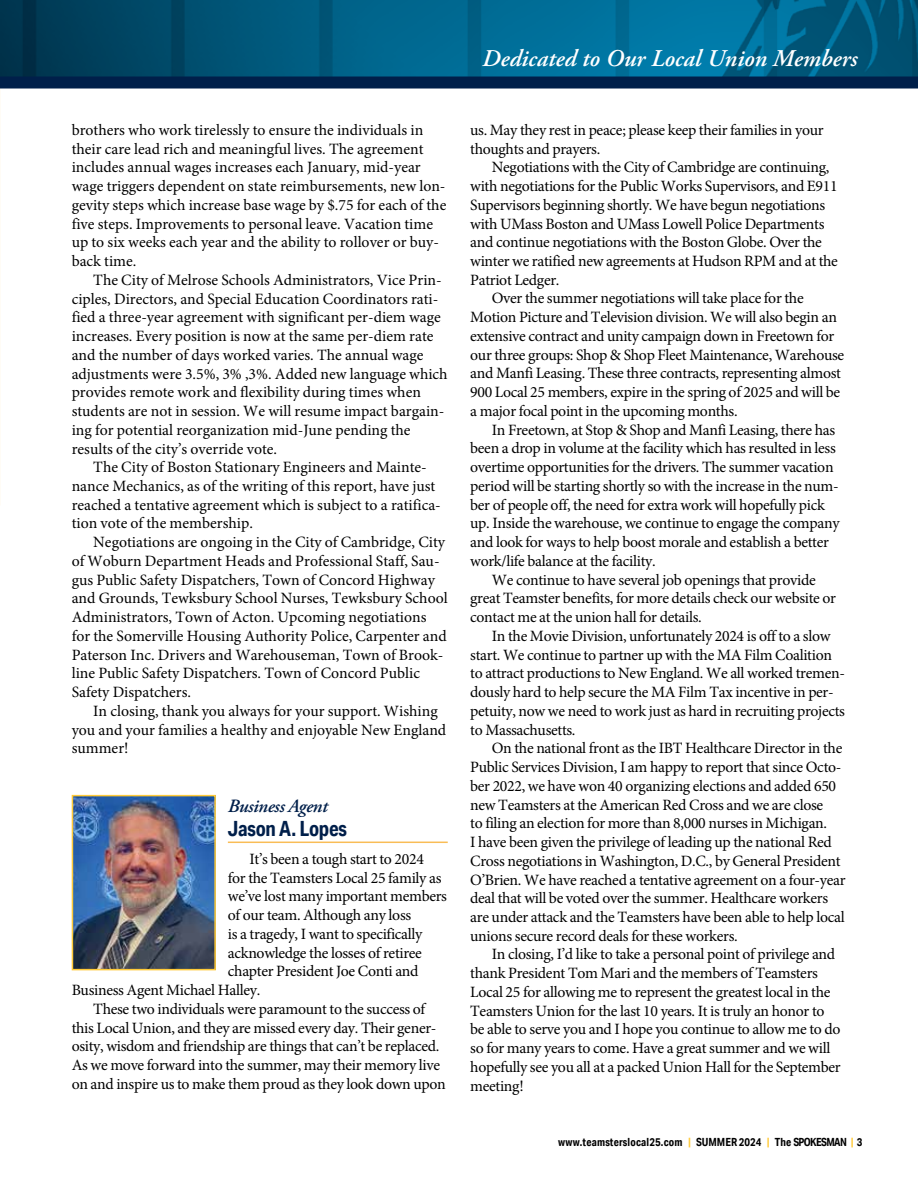
<style>
.page{position:relative;width:918px;height:1188px;background:#fff}
.page>*{position:absolute;margin:0;border:0;box-sizing:border-box;transform-origin:0 0}
.t1{font:italic 600 24px "Adobe Garamond Pro";color:#fff}
.t2{font:700 21px "Aktiv Grotesk Cd";letter-spacing:-.01em;color:#001f4a}
.t3{font:italic 600 18.75px "Adobe Garamond Pro";letter-spacing:-.02em;color:#001f4a}
.t4{font:15.75px/18.8px "Minion Pro";letter-spacing:-.02em;color:#000}
.t5{font:15.75px/18.8px "Minion Pro";color:#000}
.t6{font:700 11.25px "Aktiv Grotesk Cd";letter-spacing:.015em;color:#000}
.s1{color:#ffca38}
</style>
<div class="page">
<hr style="left:228px;top:842px;width:220px;height:1px;background:#f9bd56">
<img style="left:0;top:0;width:918px;height:77px">
<div style="left:0;top:77px;width:918px;height:12px;background:#001f4a"></div>
<img style="left:75px;top:798px;width:138px;height:169px">
<div style="left:72px;top:795px;width:144px;height:175px;border:2px solid #ffca38"></div>
<h1 class="t1" style="left:482px;top:44px;width:377px">Dedicated to Our Local Union Members</h1>
<p class="t5" style="left:72px;top:121px;width:376px">brothers who work tirelessly to ensure the individuals in their care lead rich and meaningful lives. The agreement includes annual wages increases each January, mid-year wage triggers dependent on state reimbursements, new lon&shy;gevity steps which increase base wage by $.75 for each of the five steps. Improvements to personal leave. Vacation time up to six weeks each year and the ability to rollover or buy&shy;back time.</p>
<p class="t5" style="left:72px;top:271px;width:378px;text-indent:22px">The City of Melrose Schools Administrators, Vice Prin&shy;ciples, Directors, and Special Education Coordinators rati&shy;fied a three-year agreement with significant per-diem wage increases. Every position is now at the same per-diem rate and the number of days worked varies. The annual wage adjustments were 3.5%, 3% ,3%. Added new language which provides remote work and flexibility during times when students are not in session. We will resume impact bargain&shy;ing for potential reorganization mid-June pending the results of the city’s override vote.</p>
<p class="t5" style="left:72px;top:458px;width:371px;text-indent:22px">The City of Boston Stationary Engineers and Mainte&shy;nance Mechanics, as of the writing of this report, have just reached a tentative agreement which is subject to a ratifica&shy;tion vote of the membership.</p>
<p class="t5" style="left:72px;top:533px;width:378px;text-indent:22px">Negotiations are ongoing in the City of Cambridge, City of Woburn Department Heads and Professional Staff, Sau&shy;gus Public Safety Dispatchers, Town of Concord Highway and Grounds, Tewksbury School Nurses, Tewksbury School Administrators, Town of Acton. Upcoming negotiations for the Somerville Housing Authority Police, Carpenter and Paterson Inc. Drivers and Warehouseman, Town of Brook&shy;line Public Safety Dispatchers. Town of Concord Public Safety Dispatchers.</p>
<p class="t5" style="left:72px;top:702px;width:376px;text-indent:22px">In closing, thank you always for your support. Wishing you and your families a healthy and enjoyable New England summer!</p>
<p class="t3" style="left:228px;top:795px;width:101px">Business Agent</p>
<h2 class="t2" style="left:228px;top:816px;width:121px">Jason A. Lopes</h2>
<p class="t4" style="left:249px;top:850px;width:176px">It’s been a tough start to 2024</p>
<p class="t4" style="left:228px;top:868px;width:215px">for the Teamsters Local 25 family as</p>
<p class="t4" style="left:228px;top:887px;width:221px">we’ve lost many important members</p>
<p class="t4" style="left:228px;top:906px;width:185px">of our team. Although any loss</p>
<p class="t4" style="left:228px;top:925px;width:196px">is a tragedy, I want to specifically</p>
<p class="t4" style="left:228px;top:943px;width:196px">acknowledge the losses of retiree</p>
<p class="t4" style="left:228px;top:962px;width:192px">chapter President Joe Conti and</p>
<p class="t4" style="left:72px;top:981px;width:190px">Business Agent Michael Halley.</p>
<p class="t4" style="left:93px;top:1000px;width:333px">These two individuals were paramount to the success of</p>
<p class="t4" style="left:72px;top:1018px;width:366px">this Local Union, and they are missed every day. Their gener-</p>
<p class="t4" style="left:72px;top:1037px;width:369px">osity, wisdom and friendship are things that can’t be replaced.</p>
<p class="t4" style="left:72px;top:1056px;width:370px">As we move forward into the summer, may their memory live</p>
<p class="t4" style="left:72px;top:1074px;width:376px">on and inspire us to make them proud as they look down upon</p>
<p class="t4" style="left:470px;top:120px;width:355px">us. May they rest in peace; please keep their families in your thoughts and prayers.</p>
<p class="t4" style="left:492px;top:158px;width:339px">Negotiations with the City of Cambridge are continuing,</p>
<p class="t4" style="left:470px;top:177px;width:369px">with negotiations for the Public Works Supervisors, and E911</p>
<p class="t4" style="left:470px;top:195px;width:357px">Supervisors beginning shortly. We have begun negotiations</p>
<p class="t4" style="left:470px;top:214px;width:356px">with UMass Boston and UMass Lowell Police Departments</p>
<p class="t4" style="left:470px;top:233px;width:353px">and continue negotiations with the Boston Globe. Over the</p>
<p class="t4" style="left:470px;top:252px;width:369px">winter we ratified new agreements at Hudson RPM and at the</p>
<p class="t4" style="left:470px;top:270px;width:91px">Patriot Ledger.</p>
<p class="t4" style="left:492px;top:289px;width:313px">Over the summer negotiations will take place for the</p>
<p class="t4" style="left:470px;top:308px;width:368px">Motion Picture and Television division. We will also begin an</p>
<p class="t4" style="left:470px;top:327px;width:366px">extensive contract and unity campaign down in Freetown for</p>
<p class="t4" style="left:470px;top:345px;width:376px">our three groups: Shop &amp; Shop Fleet Maintenance, Warehouse</p>
<p class="t4" style="left:470px;top:364px;width:372px">and Manfi Leasing. These three contracts, representing almost</p>
<p class="t4" style="left:470px;top:383px;width:372px">900 Local 25 members, expire in the spring of 2025 and will be</p>
<p class="t4" style="left:470px;top:402px;width:269px">a major focal point in the upcoming months.</p>
<p class="t4" style="left:492px;top:420px;width:345px">In Freetown, at Stop &amp; Shop and Manfi Leasing, there has</p>
<p class="t4" style="left:470px;top:439px;width:367px">been a drop in volume at the facility which has resulted in less</p>
<p class="t4" style="left:470px;top:458px;width:365px">overtime opportunities for the drivers. The summer vacation</p>
<p class="t4" style="left:470px;top:477px;width:370px">period will be starting shortly so with the increase in the num-</p>
<p class="t4" style="left:470px;top:495px;width:356px">ber of people off, the need for extra work will hopefully pick</p>
<p class="t4" style="left:470px;top:514px;width:371px">up. Inside the warehouse, we continue to engage the company</p>
<p class="t4" style="left:470px;top:533px;width:360px">and look for ways to help boost morale and establish a better</p>
<p class="t4" style="left:470px;top:552px;width:187px">work/life balance at the facility.</p>
<p class="t4" style="left:492px;top:570px;width:325px">We continue to have several job openings that provide</p>
<p class="t4" style="left:470px;top:589px;width:367px">great Teamster benefits, for more details check our website or</p>
<p class="t4" style="left:470px;top:608px;width:233px">contact me at the union hall for details.</p>
<p class="t4" style="left:492px;top:627px;width:340px">In the Movie Division, unfortunately 2024 is off to a slow</p>
<p class="t4" style="left:470px;top:645px;width:363px">start. We continue to partner up with the MA Film Coalition</p>
<p class="t4" style="left:470px;top:664px;width:376px">to attract productions to New England. We all worked tremen-</p>
<p class="t4" style="left:470px;top:683px;width:365px">dously hard to help secure the MA Film Tax incentive in per-</p>
<p class="t4" style="left:470px;top:701px;width:376px">petuity, now we need to work just as hard in recruiting projects</p>
<p class="t4" style="left:470px;top:720px;width:107px">to Massachusetts.</p>
<p class="t4" style="left:492px;top:739px;width:352px">On the national front as the IBT Healthcare Director in the</p>
<p class="t4" style="left:470px;top:758px;width:373px">Public Services Division, I am happy to report that since Octo-</p>
<p class="t4" style="left:470px;top:776px;width:367px">ber 2022, we have won 40 organizing elections and added 650</p>
<p class="t4" style="left:470px;top:795px;width:355px">new Teamsters at the American Red Cross and we are close</p>
<p class="t4" style="left:470px;top:814px;width:358px">to filing an election for more than 8,000 nurses in Michigan.</p>
<p class="t4" style="left:470px;top:833px;width:363px">I have been given the privilege of leading up the national Red</p>
<p class="t4" style="left:470px;top:851px;width:372px">Cross negotiations in Washington, D.C., by General President</p>
<p class="t4" style="left:470px;top:870px;width:377px">O’Brien. We have reached a tentative agreement on a four-year</p>
<p class="t4" style="left:470px;top:889px;width:359px">deal that will be voted over the summer. Healthcare workers</p>
<p class="t4" style="left:470px;top:908px;width:376px">are under attack and the Teamsters have been able to help local</p>
<p class="t4" style="left:470px;top:926px;width:269px">unions secure record deals for these workers.</p>
<p class="t4" style="left:492px;top:945px;width:345px">In closing, I’d like to take a personal point of privilege and</p>
<p class="t4" style="left:470px;top:964px;width:349px">thank President Tom Mari and the members of Teamsters</p>
<p class="t4" style="left:470px;top:983px;width:362px">Local 25 for allowing me to represent the greatest local in the</p>
<p class="t4" style="left:470px;top:1001px;width:356px">Teamsters Union for the last 10 years. It is truly an honor to</p>
<p class="t4" style="left:470px;top:1020px;width:372px">be able to serve you and I hope you continue to allow me to do</p>
<p class="t4" style="left:470px;top:1039px;width:362px">so for many years to come. Have a great summer and we will</p>
<p class="t4" style="left:470px;top:1058px;width:372px">hopefully see you all at a packed Union Hall for the September</p>
<p class="t4" style="left:470px;top:1076px;width:55px">meeting!</p>
<p class="t6" style="left:558px;top:1135px;width:306px">www.teamsterslocal25.com <span class="s1">|</span> SUMMER 2024 <span class="s1">|</span> The SPOKESMAN <span class="s1">|</span> 3</p>
</div>
